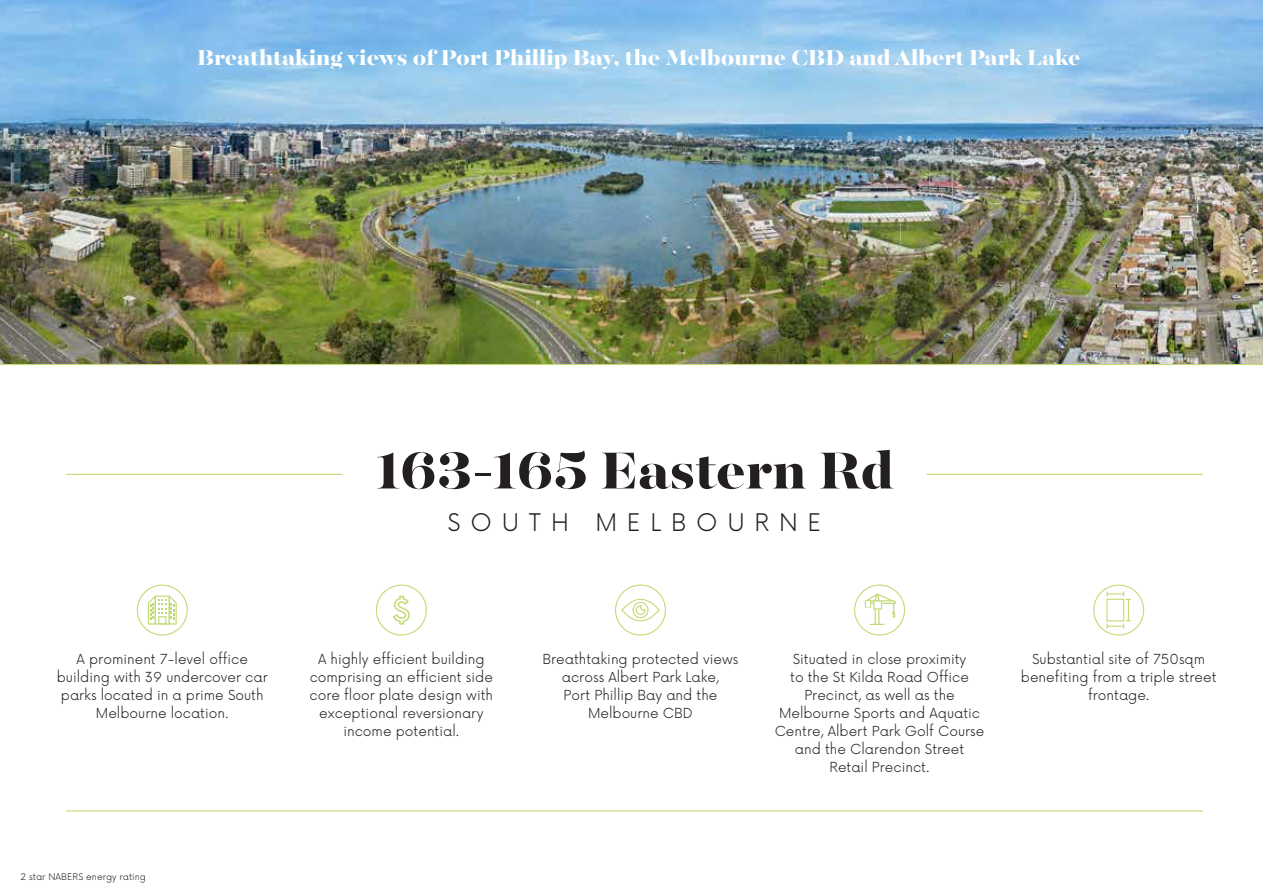
<style>
.page{position:relative;width:1263px;height:893px;background:#fff}
.page>*{position:absolute;margin:0;border:0;box-sizing:border-box;transform-origin:0 0}
.t1{font:800 57.9px "Majesti Banner";color:#231f20}
.t2{font:800 24px "Majesti Banner";color:#fff}
.t3{font:300 23.7px "Now";letter-spacing:.415em;color:#231f20}
.t4{font:300 13.5px/18px "Now";color:#231f20;text-align:center}
.t5{font:300 9px "Now";color:#231f20}
</style>
<div class="page">
<img style="left:0;top:0;width:1263px;height:364px">
<hr style="left:0;top:364px;width:1263px;height:1px;background:#c2db75">
<hr style="left:927px;top:474px;width:276px;height:1px;background:#c2db75">
<hr style="left:66px;top:810px;width:1137px;height:1px;background:#c2db75">
<hr style="left:66px;top:474px;width:276px;height:1px;background:#c2db75">
<div style="left:137px;top:585px;width:51px;height:51px;border:1px solid #c2db75;border-radius:50%"></div>
<svg style="left:148px;top:596px;width:29px;height:29px"></svg>
<div style="left:376px;top:585px;width:51px;height:51px;border:1px solid #c2db75;border-radius:50%"></div>
<svg style="left:393px;top:595px;width:17px;height:30px"></svg>
<div style="left:615px;top:585px;width:51px;height:51px;border:1px solid #c2db75;border-radius:50%"></div>
<div style="left:1093px;top:585px;width:51px;height:51px;border:1px solid #c2db75;border-radius:50%"></div>
<svg style="left:1106px;top:591px;width:25px;height:38px"></svg>
<div style="left:854px;top:585px;width:51px;height:51px;border:1px solid #c2db75;border-radius:50%"></div>
<svg style="left:865px;top:593px;width:31px;height:32px"></svg>
<svg style="left:621px;top:598px;width:39px;height:24px"></svg>
<h2 class="t2" style="left:197px;top:42px;width:885px">Breathtaking views of Port Phillip Bay, the Melbourne CBD and Albert Park Lake</h2>
<h1 class="t1" style="left:375px;top:433px;width:520px">163-165 Eastern Rd</h1>
<h3 class="t3" style="left:448px;top:503px;width:375px">SOUTH MELBOURNE</h3>
<p class="t4" style="left:57px;top:649px;width:213px">A prominent 7-level office building with 39 undercover car parks located in a prime South<br>Melbourne location.</p>
<p class="t4" style="left:310px;top:649px;width:185px">A highly efficient building comprising an efficient side core floor plate design with exceptional reversionary income potential.</p>
<p class="t4" style="left:542px;top:649px;width:198px">Breathtaking protected views across Albert Park Lake,<br>Port Phillip Bay and the<br>Melbourne CBD</p>
<p class="t4" style="left:775px;top:649px;width:211px">Situated in close proximity<br>to the St Kilda Road Office<br>Precinct, as well as the<br>Melbourne Sports and Aquatic<br>Centre, Albert Park Golf Course and the Clarendon Street<br>Retail Precinct.</p>
<p class="t4" style="left:1021px;top:649px;width:197px">Substantial site of 750sqm benefiting from a triple street frontage.</p>
<p class="t5" style="left:21px;top:870px;width:127px">2 star NABERS energy rating</p>
</div>
